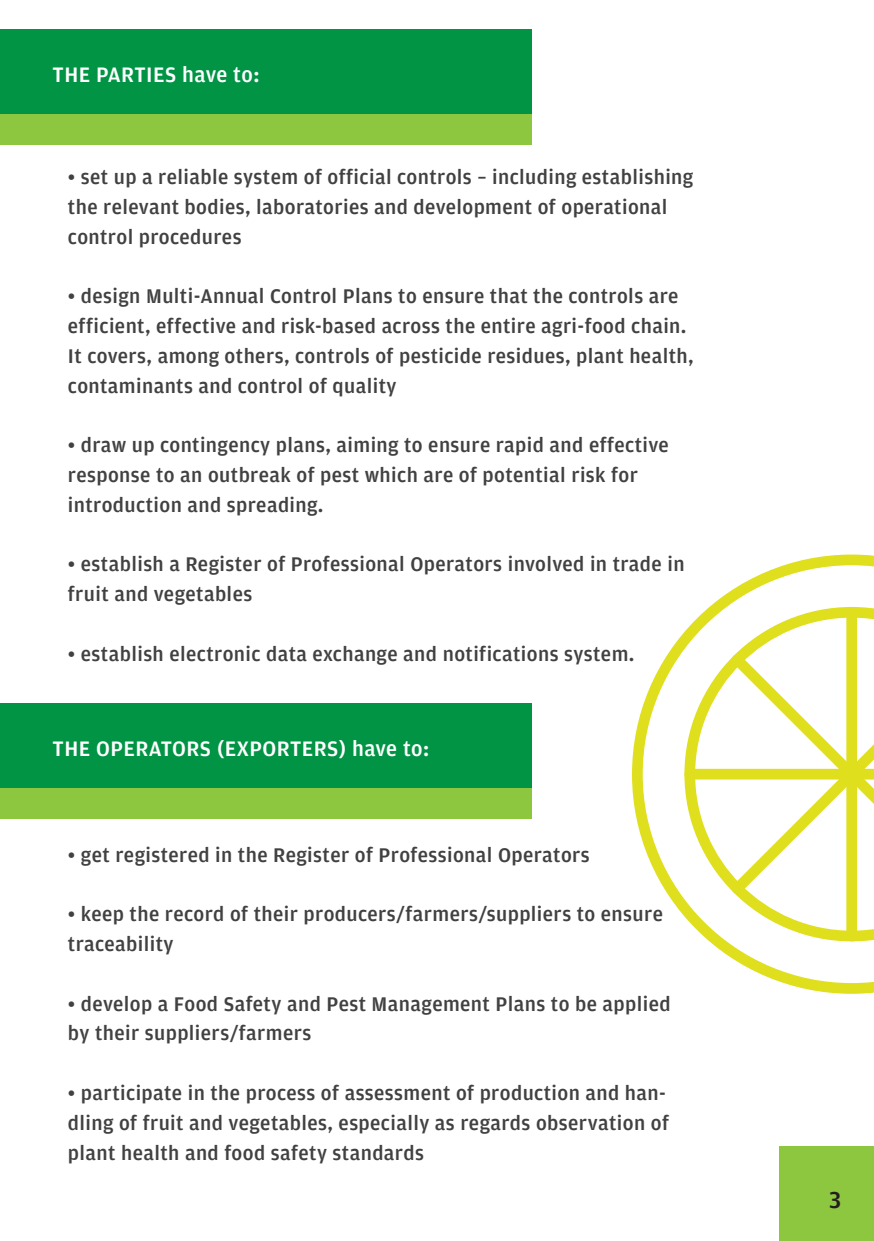
<style>
.page{position:relative;width:874px;height:1241px;background:#fff}
.page>*{position:absolute;margin:0;border:0;box-sizing:border-box;transform-origin:0 0}
.t1{font:500 24.5px "Amplitude";color:#231f20}
.t2{font:500 22.22px "Amplitude";letter-spacing:.02em;color:#fff}
.t3{font:500 21px/29.8px "Amplitude";letter-spacing:.02em;color:#424142}
</style>
<div class="page">
<div style="left:0;top:41px;width:531px;height:103px;background:#8dc63f"></div>
<div style="left:0;top:29px;width:531px;height:84px;background:#009444"></div>
<div style="left:0;top:715px;width:531px;height:103px;background:#8dc63f"></div>
<div style="left:0;top:703px;width:531px;height:84px;background:#009444"></div>
<div style="left:778px;top:1145px;width:95px;height:95px;background:#8dc63f"></div>
<svg style="left:632px;top:554px;width:241px;height:439px"></svg>
<div style="left:845px;top:607px;width:11px;height:334px;background:#dfdf1e;border-radius:5px"></div>
<svg style="left:684px;top:653px;width:189px;height:240px"></svg>
<p class="t2" style="left:53px;top:62px;width:208px">THE PARTIES have to:</p>
<p class="t3" style="left:68px;top:162px;width:626px">• set up a reliable system of official controls – including establishing the relevant bodies, laboratories and development of operational control procedures</p>
<p class="t3" style="left:68px;top:281px;width:627px">• design Multi-Annual Control Plans to ensure that the controls are efficient, effective and risk-based across the entire agri-food chain.<br>It covers, among others, controls of pesticide residues, plant health, contaminants and control of quality</p>
<p class="t3" style="left:68px;top:430px;width:602px">• draw up contingency plans, aiming to ensure rapid and effective response to an outbreak of pest which are of potential risk for introduction and spreading.</p>
<p class="t3" style="left:68px;top:549px;width:617px">• establish a Register of Professional Operators involved in trade in fruit and vegetables</p>
<p class="t3" style="left:68px;top:638px;width:567px">• establish electronic data exchange and notifications system.</p>
<p class="t2" style="left:53px;top:736px;width:378px">THE OPERATORS (EXPORTERS) have to:</p>
<p class="t3" style="left:68px;top:840px;width:523px">• get registered in the Register of Professional Operators</p>
<p class="t3" style="left:68px;top:899px;width:596px">• keep the record of their producers/farmers/suppliers to ensure traceability</p>
<p class="t3" style="left:68px;top:988px;width:603px">• develop a Food Safety and Pest Management Plans to be applied by their suppliers/farmers</p>
<p class="t3" style="left:68px;top:1078px;width:602px">• participate in the process of assessment of production and han&shy;dling of fruit and vegetables, especially as regards observation of plant health and food safety standards</p>
<p class="t1" style="left:828px;top:1186px;width:13px">3</p>
</div>
